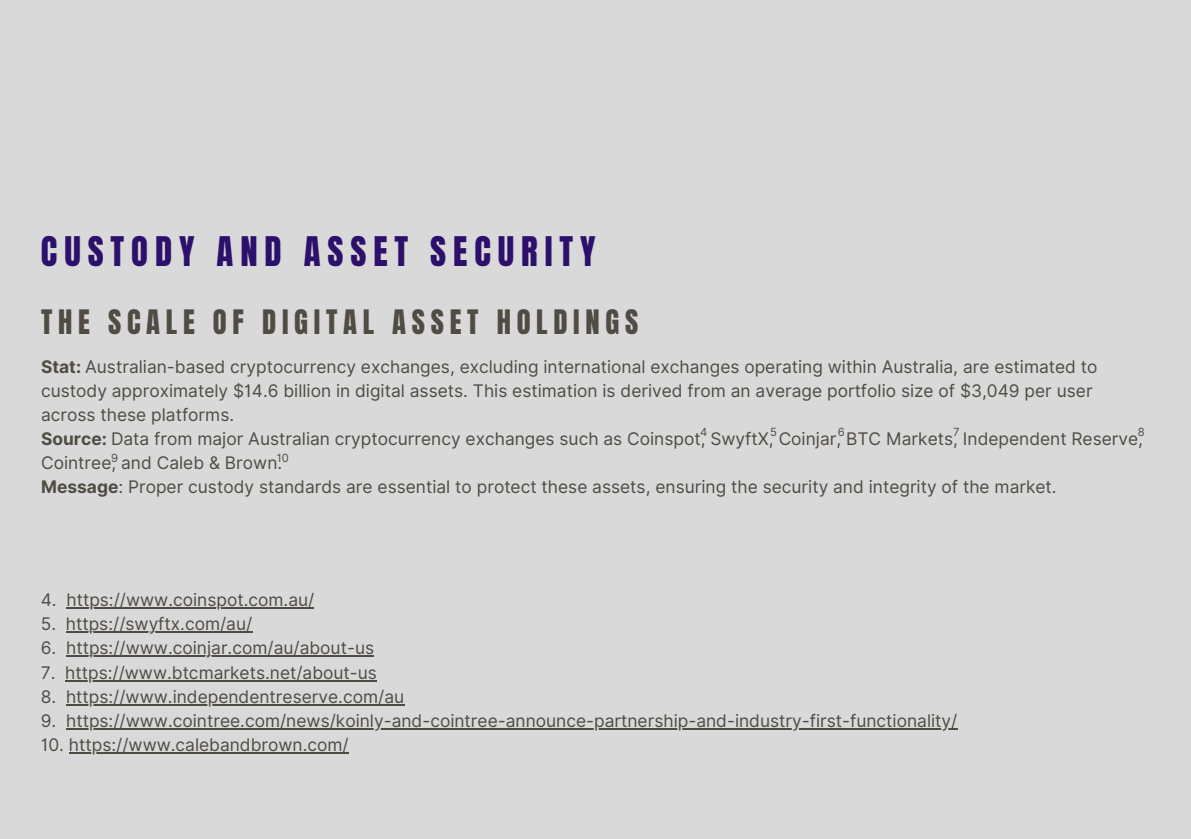
<style>
.page{position:relative;width:1191px;height:839px;background:#fff}
.page>*{position:absolute;margin:0;border:0;box-sizing:border-box;transform-origin:0 0}
.t1{font:34.6px "Anton";letter-spacing:.2em;color:#2d106b}
.t2{font:28.6px "Anton";letter-spacing:.2em;color:#504c44}
.t3{font:17.4px/24px "Inter";color:#504c44}
.t4{font:11.2px "Inter";color:#504c44}
.s1{font-weight:700}
</style>
<div class="page">
<div style="left:0;top:0;width:1191px;height:838px;background:#d9d9d9"></div>
<hr style="left:66px;top:607px;width:248px;height:2px;background:#504c44">
<hr style="left:66px;top:631px;width:186px;height:2px;background:#504c44">
<hr style="left:66px;top:655px;width:308px;height:2px;background:#504c44">
<hr style="left:65px;top:679px;width:312px;height:2px;background:#504c44">
<hr style="left:66px;top:704px;width:338px;height:1px;background:#504c44">
<hr style="left:66px;top:728px;width:891px;height:1px;background:#504c44">
<hr style="left:69px;top:752px;width:280px;height:1px;background:#504c44">
<h2 class="t1" style="left:41px;top:226px;width:556px">CUSTODY AND ASSET SECURITY</h2>
<h3 class="t2" style="left:41px;top:301px;width:599px">THE SCALE OF DIGITAL ASSET HOLDINGS</h3>
<p class="t3" style="left:41px;top:354px;width:1104px"><span class="s1">Stat:</span> Australian-based cryptocurrency exchanges, excluding international exchanges operating within Australia, are estimated to custody approximately $14.6 billion in digital assets. This estimation is derived from an average portfolio size of $3,049 per user across these platforms.<br><span class="s1">Source:</span> Data from major Australian cryptocurrency exchanges such as Coinspot, SwyftX, Coinjar, BTC Markets, Independent Reserve, Cointree, and Caleb &amp; Brown.<br><span class="s1">Message</span>: Proper custody standards are essential to protect these assets, ensuring the security and integrity of the market.</p>
<p class="t4" style="left:700px;top:425px;width:9px">4</p>
<p class="t4" style="left:770px;top:425px;width:8px">5</p>
<p class="t4" style="left:838px;top:425px;width:9px">6</p>
<p class="t4" style="left:953px;top:425px;width:8px">7</p>
<p class="t4" style="left:1138px;top:425px;width:8px">8</p>
<p class="t4" style="left:111px;top:450px;width:9px">9</p>
<p class="t4" style="left:277px;top:450px;width:14px">10</p>
<h1 class="t3" style="left:41px;top:588px;width:17px">4.</h1>
<p class="t3" style="left:66px;top:588px;width:249px">https://www.coinspot.com.au/</p>
<p class="t3" style="left:41px;top:612px;width:17px">5.</p>
<p class="t3" style="left:66px;top:612px;width:188px">https://swyftx.com/au/</p>
<p class="t3" style="left:41px;top:636px;width:17px">6.</p>
<p class="t3" style="left:66px;top:636px;width:309px">https://www.coinjar.com/au/about-us</p>
<p class="t3" style="left:41px;top:660px;width:16px">7.</p>
<p class="t3" style="left:65px;top:660px;width:313px">https://www.btcmarkets.net/about-us</p>
<p class="t3" style="left:41px;top:684px;width:17px">8.</p>
<p class="t3" style="left:66px;top:684px;width:340px">https://www.independentreserve.com/au</p>
<p class="t3" style="left:41px;top:708px;width:918px">9. https://www.cointree.com/news/koinly-and-cointree-announce-partnership-and-industry-first-functionality/</p>
<p class="t3" style="left:41px;top:732px;width:310px">10. https://www.calebandbrown.com/</p>
</div>
